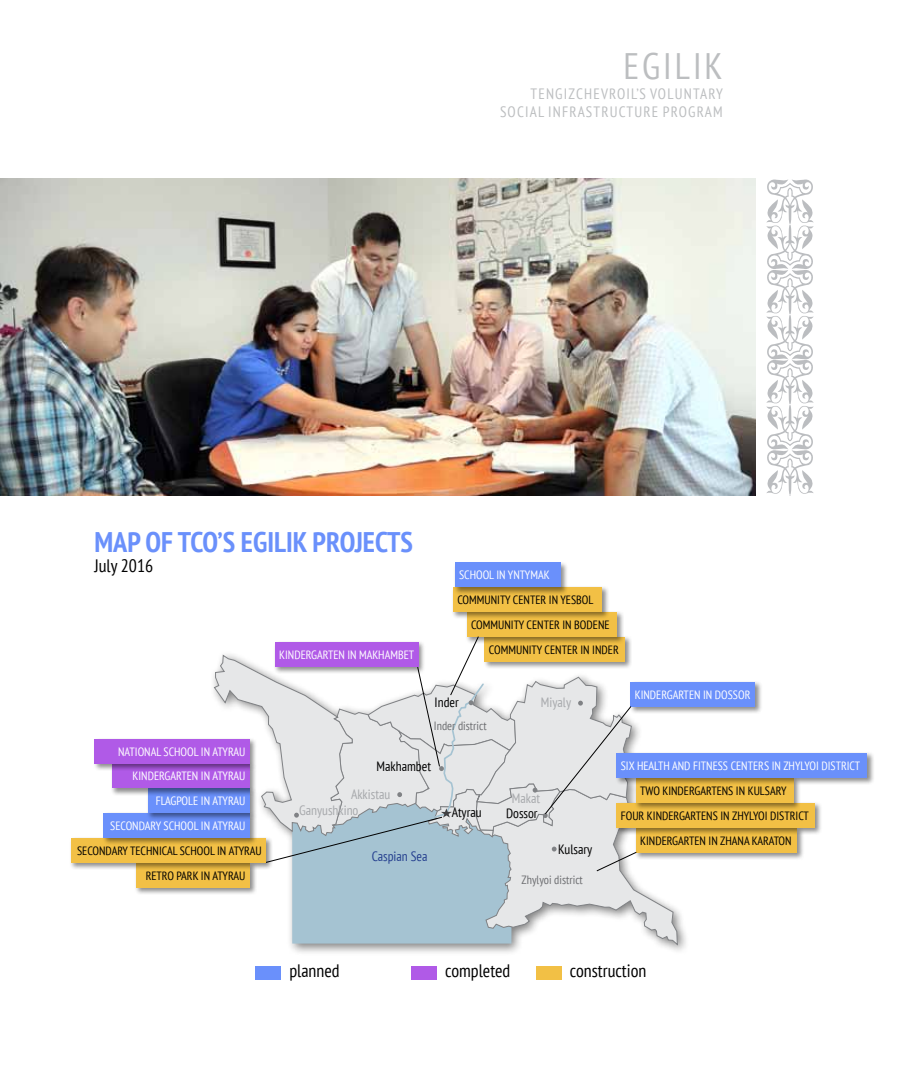
<style>
.page{position:relative;width:902px;height:1080px;background:#fff}
.page>*{position:absolute;margin:0;border:0;box-sizing:border-box;transform-origin:0 0}
.t1{font:condensed 36.75px "PT Sans";letter-spacing:.08em;color:#bcbec0}
.t2{font:700 condensed 28.35px "PT Sans";color:#6a90fb}
.t3{font:condensed 18px "PT Sans";color:#000}
.t4{font:condensed 15px/18px "PT Sans";letter-spacing:.08em;color:#bcbec0;text-align:right}
.t5{font:condensed 13.5px "PT Sans";color:#000}
.t6{font:condensed 13.5px "PT Sans";color:#a7a9ac}
.t7{font:condensed 13.5px "PT Sans";color:#25408f}
.t8{font:condensed 12px "PT Sans";color:#000}
.t9{font:condensed 12px "PT Sans";color:#fff}
.t10{font:condensed 12px "PT Sans";color:#6d6e71}
</style>
<div class="page">
<div style="left:209px;top:650px;width:480px;height:306px;background:#000;opacity:.5"></div>
<img style="left:0;top:179px;width:755px;height:316px">
<div style="left:255px;top:966px;width:26px;height:14px;background:#6a90fb"></div>
<div style="left:411px;top:966px;width:26px;height:14px;background:#b05ae7"></div>
<div style="left:535px;top:966px;width:26px;height:14px;background:#f2c045"></div>
<div style="left:629px;top:680px;width:133px;height:34px;background:#000;opacity:.45"></div>
<div style="left:630px;top:682px;width:124px;height:25px;background:#6a90fb"></div>
<div style="left:634px;top:826px;width:170px;height:34px;background:#000;opacity:.45"></div>
<div style="left:636px;top:828px;width:160px;height:25px;background:#f2c045"></div>
<div style="left:615px;top:801px;width:207px;height:34px;background:#000;opacity:.45"></div>
<div style="left:616px;top:803px;width:198px;height:25px;background:#f2c045"></div>
<div style="left:465px;top:611px;width:159px;height:34px;background:#000;opacity:.45"></div>
<div style="left:466px;top:612px;width:150px;height:25px;background:#f2c045"></div>
<svg style="left:213px;top:636px;width:465px;height:310px"></svg>
<div style="left:634px;top:776px;width:167px;height:34px;background:#000;opacity:.45"></div>
<div style="left:636px;top:778px;width:157px;height:25px;background:#f2c045"></div>
<div style="left:615px;top:751px;width:259px;height:34px;background:#000;opacity:.45"></div>
<div style="left:616px;top:753px;width:251px;height:25px;background:#6a90fb"></div>
<div style="left:451px;top:586px;width:158px;height:34px;background:#000;opacity:.45"></div>
<div style="left:453px;top:587px;width:149px;height:25px;background:#f2c045"></div>
<div style="left:453px;top:561px;width:115px;height:34px;background:#000;opacity:.45"></div>
<div style="left:454px;top:562px;width:106px;height:25px;background:#6a90fb"></div>
<div style="left:134px;top:861px;width:123px;height:34px;background:#000;opacity:.45"></div>
<div style="left:136px;top:863px;width:114px;height:25px;background:#f2c045"></div>
<div style="left:70px;top:836px;width:203px;height:34px;background:#000;opacity:.45"></div>
<div style="left:71px;top:838px;width:195px;height:25px;background:#f2c045"></div>
<div style="left:102px;top:812px;width:155px;height:34px;background:#000;opacity:.45"></div>
<div style="left:104px;top:813px;width:146px;height:25px;background:#6a90fb"></div>
<div style="left:146px;top:787px;width:111px;height:34px;background:#000;opacity:.45"></div>
<div style="left:148px;top:788px;width:102px;height:25px;background:#6a90fb"></div>
<div style="left:110px;top:762px;width:147px;height:34px;background:#000;opacity:.45"></div>
<div style="left:112px;top:764px;width:138px;height:24px;background:#b05ae7"></div>
<div style="left:93px;top:737px;width:164px;height:34px;background:#000;opacity:.45"></div>
<div style="left:94px;top:739px;width:156px;height:25px;background:#b05ae7"></div>
<svg style="left:766px;top:179px;width:48px;height:316px"></svg>
<h1 class="t1" style="left:623px;top:42px;width:101px">Egilik</h1>
<p class="t4" style="left:500px;top:84px;width:224px">Tengizchevroil’s voluntary social infrastructure program</p>
<h2 class="t2" style="left:94px;top:523px;width:171px">MAP OF TCO’S EGILIK</h2>
<h2 class="t2" style="left:312px;top:523px;width:102px">PROJECTS</h2>
<h3 class="t3" style="left:94px;top:555px;width:60px">July 2016</h3>
<p class="t9" style="left:118px;top:744px;width:23px">NATIONAL</p>
<p class="t9" style="left:163px;top:744px;width:7px">SCHOOL</p>
<p class="t9" style="left:201px;top:744px;width:29px">IN ATYRAU</p>
<p class="t9" style="left:279px;top:647px;width:28px">KINDERGAR</p>
<p class="t9" style="left:328px;top:647px;width:88px">TEN IN MAKHAM BET</p>
<p class="t9" style="left:459px;top:567px;width:7px">SCHOOL</p>
<p class="t9" style="left:496px;top:567px;width:55px">INYNTYMAK</p>
<p class="t8" style="left:457px;top:592px;width:7px">COMMUNI</p>
<p class="t8" style="left:500px;top:592px;width:89px">TYCENTER IN YESBOL</p>
<p class="t8" style="left:471px;top:617px;width:7px">COMMUNI</p>
<p class="t8" style="left:513px;top:617px;width:86px">TY CENTER IN BODENE</p>
<p class="t5" style="left:434px;top:693px;width:26px">I nder</p>
<p class="t8" style="left:489px;top:642px;width:7px">COMMUNI</p>
<p class="t8" style="left:531px;top:642px;width:83px">TYCENTER IN INDER</p>
<p class="t6" style="left:541px;top:693px;width:32px">Miyaly</p>
<p class="t10" style="left:434px;top:718px;width:54px">I nder district</p>
<p class="t9" style="left:634px;top:687px;width:28px">KINDERGAR</p>
<p class="t9" style="left:683px;top:687px;width:45px">TEN IN DOSSOR</p>
<p class="t9" style="left:132px;top:769px;width:28px">KINDERGAR</p>
<p class="t9" style="left:181px;top:769px;width:48px">TEN IN ATYRAU</p>
<p class="t9" style="left:156px;top:793px;width:7px">FLAGPOLE</p>
<p class="t9" style="left:201px;top:793px;width:29px">IN ATYRAU</p>
<p class="t9" style="left:110px;top:818px;width:7px">SECON</p>
<p class="t9" style="left:139px;top:818px;width:32px">DARY SCHOOL</p>
<p class="t9" style="left:201px;top:818px;width:29px">IN ATYRAU</p>
<p class="t8" style="left:77px;top:843px;width:7px">SECON</p>
<p class="t8" style="left:106px;top:843px;width:36px">DARY TECHNICAL</p>
<p class="t8" style="left:180px;top:843px;width:7px">SCHOOL</p>
<p class="t8" style="left:217px;top:843px;width:29px">IN ATYRAU</p>
<p class="t8" style="left:146px;top:868px;width:84px">RETRO PARK IN ATYRAU</p>
<p class="t5" style="left:376px;top:758px;width:56px">Makhambet</p>
<p class="t9" style="left:620px;top:758px;width:23px">SI X HEAL</p>
<p class="t9" style="left:658px;top:758px;width:55px">THAN D FITNESS</p>
<p class="t9" style="left:730px;top:758px;width:59px">CENTERS INZHYLYOI</p>
<p class="t9" style="left:821px;top:758px;width:40px">DISTRICT</p>
<p class="t6" style="left:351px;top:785px;width:41px">Akkistau</p>
<p class="t6" style="left:512px;top:789px;width:30px">Makat</p>
<p class="t8" style="left:640px;top:783px;width:51px">TWO KINDERGAR</p>
<p class="t8" style="left:711px;top:783px;width:49px">TENS IN KULSARY</p>
<p class="t6" style="left:299px;top:802px;width:61px">Ganyushkino</p>
<p class="t5" style="left:452px;top:803px;width:31px">Atyrau</p>
<p class="t5" style="left:506px;top:805px;width:33px">Dossor</p>
<p class="t8" style="left:620px;top:808px;width:7px">FOUR</p>
<p class="t8" style="left:647px;top:808px;width:28px">KINDERGAR</p>
<p class="t8" style="left:695px;top:808px;width:43px">TENS INZHYLYOI</p>
<p class="t8" style="left:770px;top:808px;width:40px">DISTRICT</p>
<p class="t7" style="left:372px;top:848px;width:57px">Caspian Sea</p>
<p class="t5" style="left:558px;top:840px;width:36px">Kulsary</p>
<p class="t10" style="left:521px;top:872px;width:63px">Zhylyoi district</p>
<p class="t8" style="left:640px;top:833px;width:28px">KINDERGAR</p>
<p class="t8" style="left:689px;top:833px;width:38px">TENINZHANA</p>
<p class="t8" style="left:751px;top:833px;width:34px">KARATON</p>
<h3 class="t3" style="left:289px;top:959px;width:52px">planned</h3>
<h3 class="t3" style="left:445px;top:959px;width:67px">completed</h3>
<h3 class="t3" style="left:570px;top:959px;width:78px">construction</h3>
</div>
